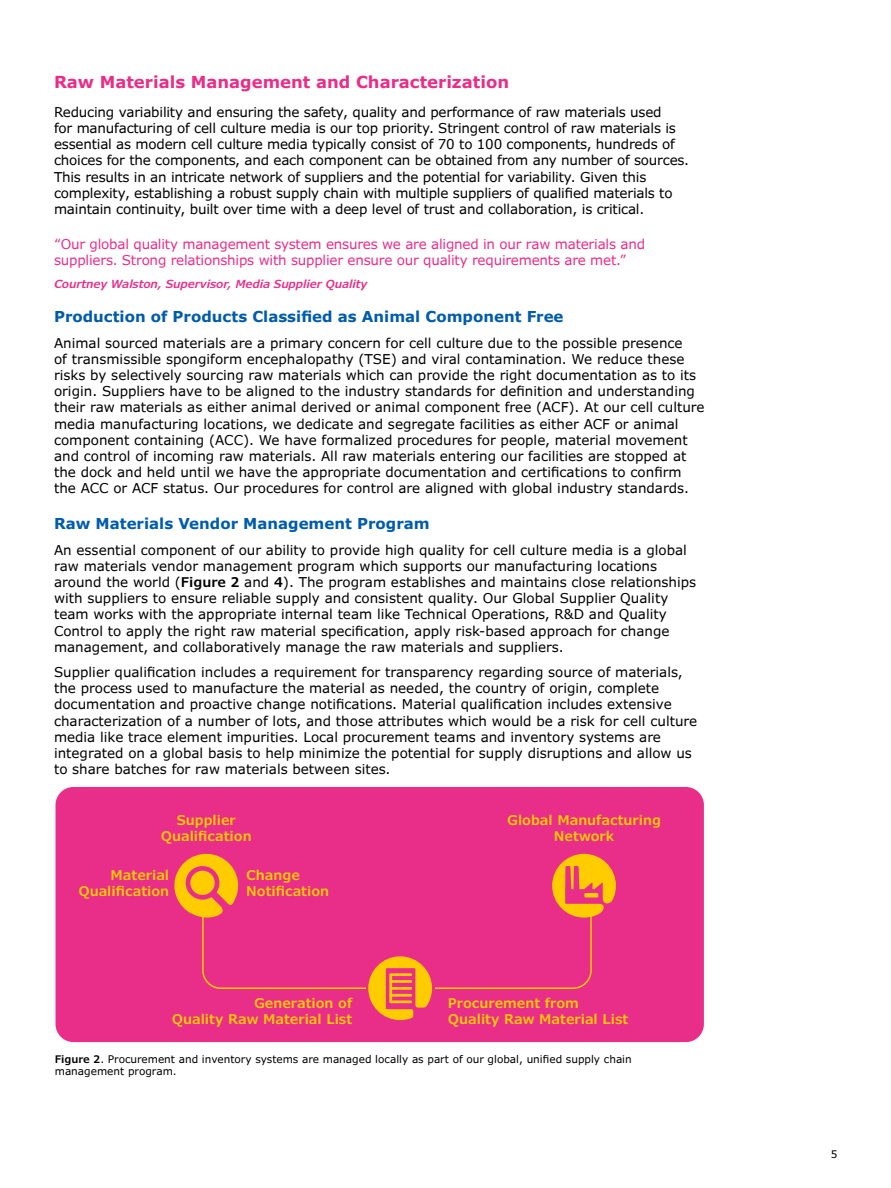
<style>
.page{position:relative;width:891px;height:1188px;background:#fff}
.page>*{position:absolute;margin:0;border:0;box-sizing:border-box;transform-origin:0 0}
.t1{font:700 16.5px "Verdana Pro";color:#e82e89}
.t2{font:700 15px "Verdana Pro";color:#005ca9}
.t3{font:13.5px/16.2px "Verdana Pro";color:#000}
.t4{font:600 13.5px/16.2px "Verdana Pro";color:#fc0;text-align:center}
.t5{font:13.5px/16.2px "Verdana Pro";letter-spacing:-.015em;color:#e82e89}
.t6{font:italic 600 11.25px "Verdana Pro";letter-spacing:-.015em;color:#e82e89}
.t7{font:10.5px/12.6px "Verdana Pro";color:#000}
.s1{font-weight:600}
</style>
<div class="page">
<div style="left:56px;top:787px;width:648px;height:255px;background:#e82e89;border-radius:18px"></div>
<svg style="left:174px;top:853px;width:442px;height:167px"></svg>
<p class="t1" style="left:54px;top:71px;width:457px">Raw Materials Management and Characterization</p>
<p class="t3" style="left:54px;top:104px;width:637px">Reducing variability and ensuring the safety, quality and performance of raw materials used<br>for manufacturing of cell culture media is our top priority. Stringent control of raw materials is essential as modern cell culture media typically consist of 70 to 100 components, hundreds of choices for the components, and each component can be obtained from any number of sources.<br>This results in an intricate network of suppliers and the potential for variability. Given this complexity, establishing a robust supply chain with multiple suppliers of qualified materials to maintain continuity, built over time with a deep level of trust and collaboration, is critical.</p>
<p class="t5" style="left:54px;top:236px;width:593px">“Our global quality management system ensures we are aligned in our raw materials and suppliers. Strong relationships with supplier ensure our quality requirements are met.”</p>
<p class="t6" style="left:54px;top:276px;width:315px">Courtney Walston, Supervisor, Media Supplier Quality</p>
<p class="t2" style="left:54px;top:307px;width:511px">Production of Products Classified as Animal Component Free</p>
<p class="t3" style="left:54px;top:335px;width:652px">Animal sourced materials are a primary concern for cell culture due to the possible presence<br>of transmissible spongiform encephalopathy (TSE) and viral contamination. We reduce these risks by selectively sourcing raw materials which can provide the right documentation as to its origin. Suppliers have to be aligned to the industry standards for definition and understanding their raw materials as either animal derived or animal component free (ACF). At our cell culture media manufacturing locations, we dedicate and segregate facilities as either ACF or animal component containing (ACC). We have formalized procedures for people, material movement and control of incoming raw materials. All raw materials entering our facilities are stopped at the dock and held until we have the appropriate documentation and certifications to confirm the ACC or ACF status. Our procedures for control are aligned with global industry standards.</p>
<p class="t2" style="left:54px;top:514px;width:377px">Raw Materials Vendor Management Program</p>
<p class="t3" style="left:54px;top:542px;width:644px">An essential component of our ability to provide high quality for cell culture media is a global raw materials vendor management program which supports our manufacturing locations around the world (<span class="s1">Figure 2</span> and <span class="s1">4</span>). The program establishes and maintains close relationships with suppliers to ensure reliable supply and consistent quality. Our Global Supplier Quality team works with the appropriate internal team like Technical Operations, R&amp;D and Quality Control to apply the right raw material specification, apply risk-based approach for change management, and collaboratively manage the raw materials and suppliers.</p>
<p class="t3" style="left:54px;top:664px;width:645px">Supplier qualification includes a requirement for transparency regarding source of materials, the process used to manufacture the material as needed, the country of origin, complete documentation and proactive change notifications. Material qualification includes extensive characterization of a number of lots, and those attributes which would be a risk for cell culture media like trace element impurities. Local procurement teams and inventory systems are integrated on a global basis to help minimize the potential for supply disruptions and allow us to share batches for raw materials between sites.</p>
<p class="t4" style="left:161px;top:812px;width:92px">Supplier<br>Qualification</p>
<p class="t4" style="left:246px;top:867px;width:84px;text-align:left">Change<br>Notification</p>
<p class="t4" style="left:78px;top:867px;width:92px;text-align:right">Material<br>Qualification</p>
<p class="t4" style="left:507px;top:812px;width:155px">Global Manufacturing<br>Network</p>
<p class="t4" style="left:172px;top:995px;width:182px;text-align:right">Generation of<br>Quality Raw Material List</p>
<p class="t4" style="left:448px;top:995px;width:182px;text-align:left">Procurement from<br>Quality Raw Material List</p>
<p class="t7" style="left:55px;top:1053px;width:579px"><span class="s1">Figure 2</span>. Procurement and inventory systems are managed locally as part of our global, unified supply chain management program.</p>
<p class="t7" style="left:831px;top:1148px;width:8px">5</p>
</div>
